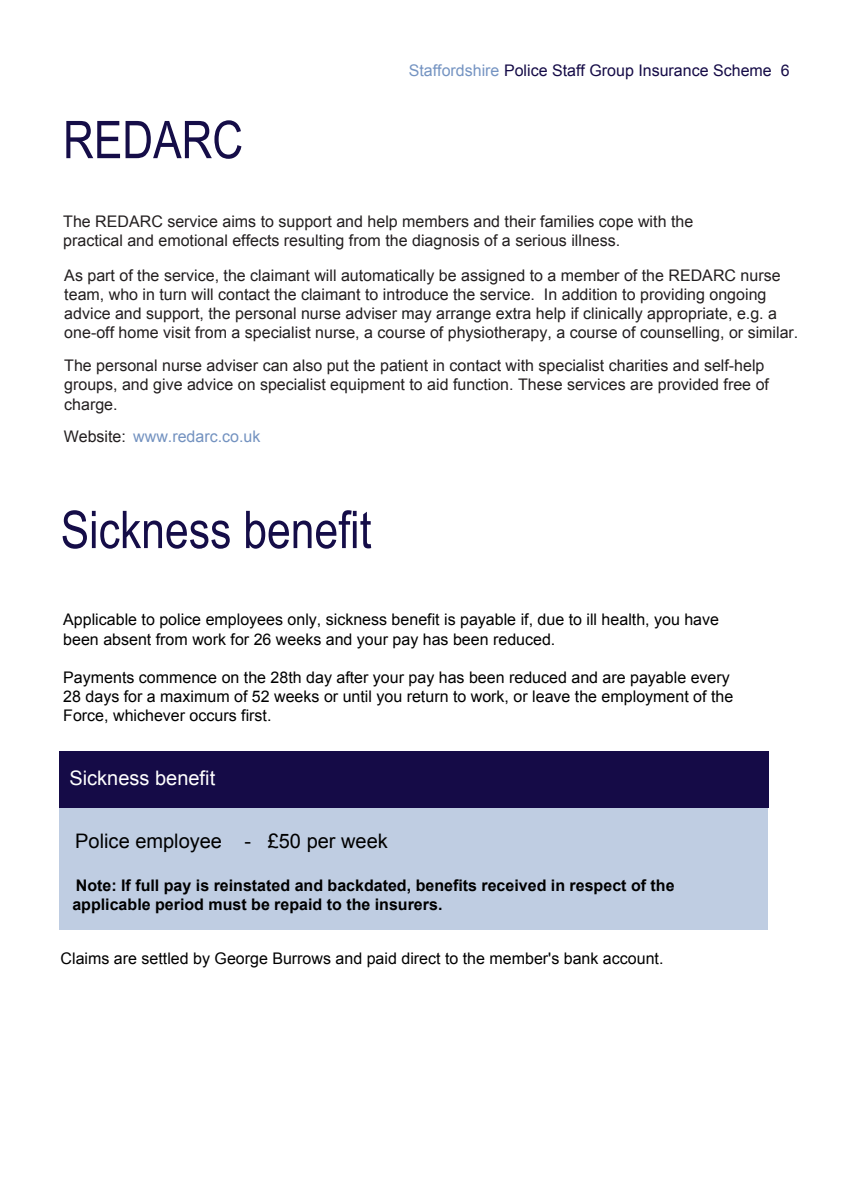
<style>
.page{position:relative;width:842px;height:1192px;background:#fff}
.page>*{position:absolute;margin:0;border:0;box-sizing:border-box;transform-origin:0 0}
.t1{font:52px "Arial Narrow";color:#150d48}
.t2{font:20px "Arial";color:#000}
.t3{font:20px "Arial";color:#fff}
.t4{font:16px/19.2px "Arial";color:#231f20}
.t5{font:16px/19.2px "Arial";color:#000}
.t6{font:700 16px/19.2px "Arial";color:#000}
.t7{font:16px "Arial";color:#000}
.t8{font:16px "Arial";color:#150b47}
.t9{font:16px "Arial";color:#7392c0}
.s1{color:#7594c2}
.s2{font-style:inherit}
.s3{color:#231f20}
</style>
<div class="page">
<div style="left:59px;top:751px;width:709px;height:57px;background:#150b47"></div>
<div style="left:59px;top:808px;width:708px;height:121px;background:#bfcde2"></div>
<h1 class="t1" style="left:63px;top:102px;width:182px">REDARC</h1>
<p class="t8" style="left:409px;top:60px;width:382px"><span class="s1">S</span><span class="s1">taffordshire</span> Police <span class="s2">Staff</span> Group Insurance Scheme <span class="s2">6</span></p>
<p class="t4" style="left:63px;top:212px;width:631px">The REDARC service aims to support and help <span class="s2">members</span> and their families cope with the practical and emotional effects resulting from the diagnosis of a serious illness.</p>
<p class="t4" style="left:64px;top:265px;width:735px"><span class="s2">As part of the service, the claimant will automatically be assigned to a member of the REDARC nurse team, who in turn will contact the claimant to introduce the service</span>. In addition to providing ongoing advice and support, the personal nurse adviser may arrange extra help if clinically appropriate, e.g. a one-off home visit from a specialist nurse, a course of physiotherapy, a course of counselling, or similar.</p>
<p class="t4" style="left:64px;top:356px;width:706px">The personal nurse adviser can also put the patient in contact with specialist charities and self-help groups, and give advice on specialist equipment to aid function. These services are provided free of charge.</p>
<p class="t9" style="left:64px;top:426px;width:198px"><span class="s3">Website:</span> www.redarc.co.uk</p>
<h1 class="t1" style="left:61px;top:492px;width:312px">Sickness benefit</h1>
<p class="t5" style="left:63px;top:610px;width:657px">Applicable to police employees only, sickness benefit is payable if, due to ill health, you have been absent from work for 26 weeks and your pay has been reduced.</p>
<p class="t5" style="left:63px;top:668px;width:671px">Payments commence on the 28th day after your pay has been reduced and are payable every<br>28 days for a maximum of 52 weeks or until you return to work, or leave the employment of the<br>Force, whichever occurs first.</p>
<p class="t3" style="left:69px;top:765px;width:147px">Sickness benefit</p>
<p class="t2" style="left:75px;top:828px;width:314px">Police employee - £50 per week</p>
<p class="t6" style="left:72px;top:876px;width:603px">Note: If full pay is reinstated and backdated, benefits received in respect of the applicable period must be repaid to the insurers.</p>
<p class="t7" style="left:61px;top:947px;width:604px">Claims are settled by George Burrows and paid direct to the member's bank account.</p>
</div>
